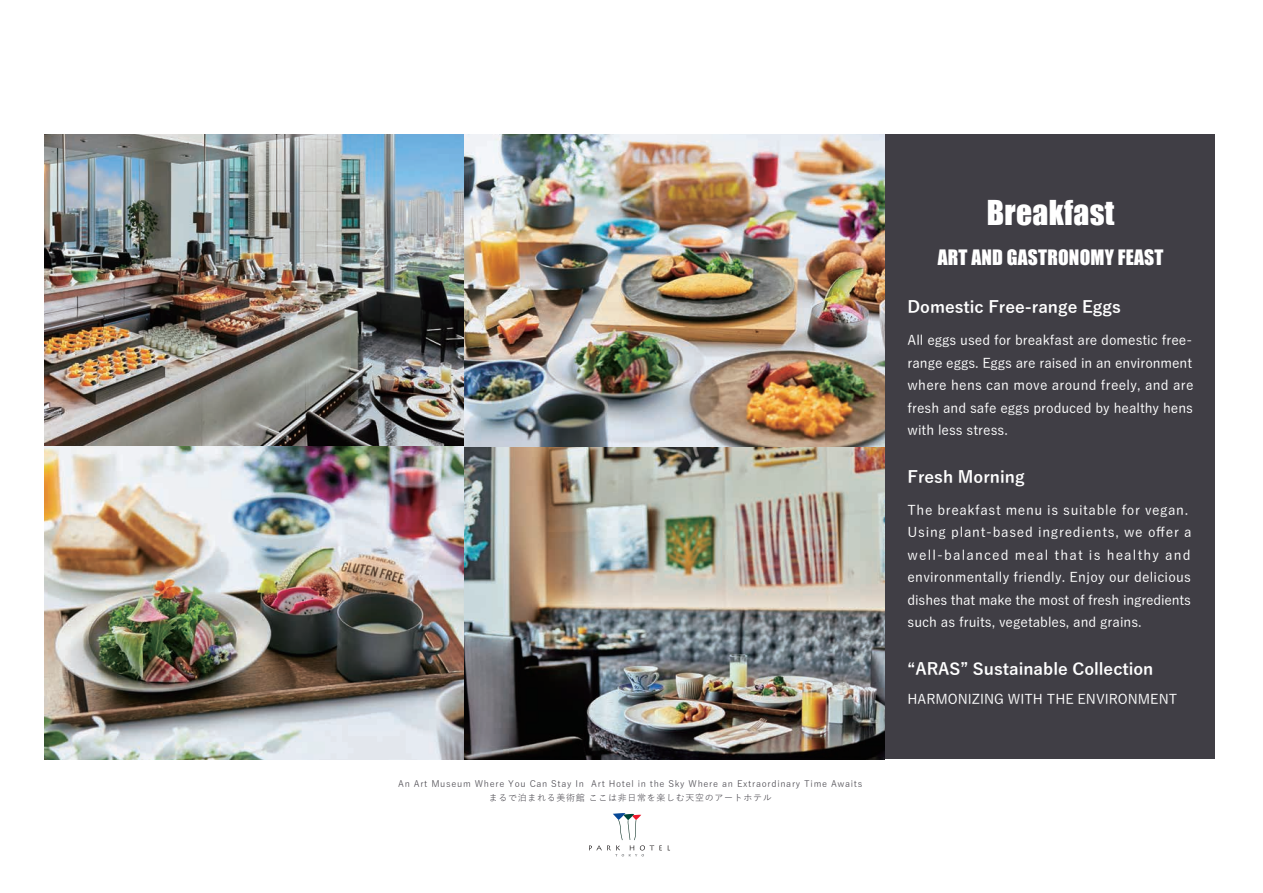
<style>
.page{position:relative;width:1263px;height:893px;background:#fff}
.page>*{position:absolute;margin:0;border:0;box-sizing:border-box;transform-origin:0 0}
.t1{font:31.5px "Impact";letter-spacing:.01em;color:#fff}
.t2{font:19.5px "Impact";letter-spacing:.01em;color:#fff}
.t3{font:700 16.5px "Yu Gothic";color:#fff}
.t4{font:500 13.5px/22.5px "Yu Gothic";color:#fff;text-align:justify}
.t5{font:9px "Yu Gothic";letter-spacing:.075em;color:#403e45}
</style>
<div class="page">
<svg style="left:589px;top:813px;width:73px;height:43px"></svg>
<div style="left:44px;top:134px;width:1171px;height:625px;background:#403e45"></div>
<img style="left:44px;top:134px;width:840px;height:625px">
<p class="t5" style="left:398px;top:776px;width:466px">An Art Museum Where You Can Stay In Art Hotel in the Sky Where an Extraordinary Time Awaits</p>
<p class="t5" style="left:489px;top:789px;width:285px">まるで泊まれる美術館 ここは非日常を楽しむ天空のアートホテル</p>
<h1 class="t1" style="left:987px;top:188px;width:129px">Breakfast</h1>
<h2 class="t2" style="left:938px;top:242px;width:227px">ART AND GASTRONOMY FEAST</h2>
<p class="t3" style="left:907px;top:298px;width:215px">Domestic Free-range Eggs</p>
<p class="t4" style="left:907px;top:327px;width:287px">All eggs used for breakfast are domestic free&shy;range eggs. Eggs are raised in an environment where hens can move around freely, and are fresh and safe eggs produced by healthy hens with less stress.</p>
<p class="t3" style="left:907px;top:468px;width:119px">Fresh Morning</p>
<p class="t4" style="left:907px;top:497px;width:286px;text-align:left">The breakfast menu is suitable for vegan.<br>Using plant-based ingredients, we offer a well-balanced meal that is healthy and environmentally friendly. Enjoy our delicious dishes that make the most of fresh ingredients such as fruits, vegetables, and grains.</p>
<p class="t3" style="left:907px;top:660px;width:247px">“ARAS” Sustainable Collection</p>
<p class="t4" style="left:907px;top:686px;width:271px">HARMONIZING WITH THE ENVIRONMENT</p>
</div>
